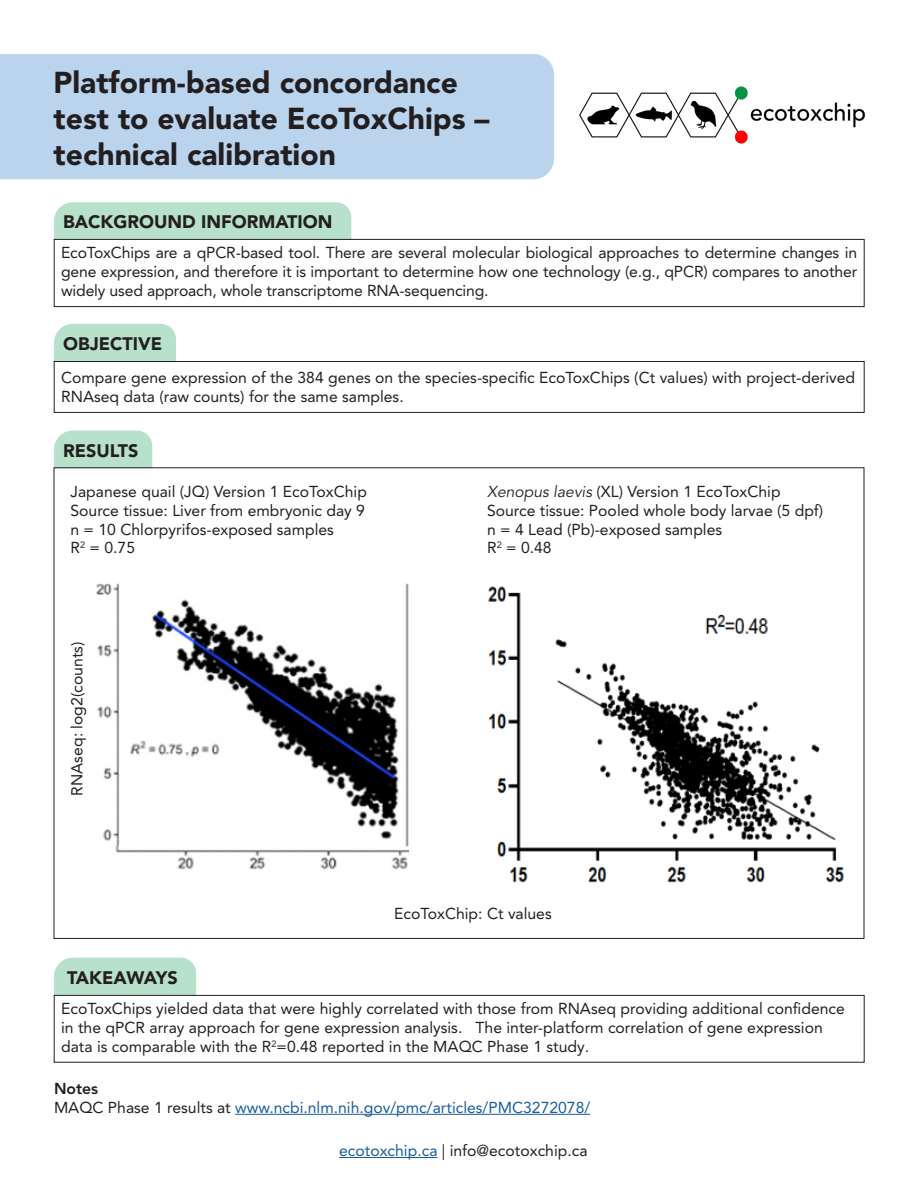
<style>
.page{position:relative;width:918px;height:1188px;background:#fff}
.page>*{position:absolute;margin:0;border:0;box-sizing:border-box;transform-origin:0 0}
.t1{font:900 30px/36px "Avenir LT Pro";color:#231f20}
.small_title{font:900 18px "Avenir LT Pro";color:#231f20}
.t2{font:15.75px/18.9px "Avenir LT Pro";color:#231f20}
.t3{font:15.75px "Avenir LT Pro";color:#175d9e}
.t4{font:800 15.75px "Avenir LT Pro";color:#231f20}
.s1{font-style:italic}
.s2{color:#231f20}
.s3{color:#175d9e}
</style>
<div class="page">
<hr style="left:339px;top:1157px;width:99px;height:1px;background:#175d9e">
<div style="left:0;top:54px;width:554px;height:125px;background:#bad4ed"></div>
<img style="left:579px;top:86px;width:286px;height:58px">
<div style="left:54px;top:202px;width:297px;height:37px;background:#b8e1cb"></div>
<div style="left:54px;top:239px;width:810px;height:68px;border:1px solid #231f20"></div>
<div style="left:54px;top:324px;width:122px;height:37px;background:#b8e1cb"></div>
<div style="left:54px;top:361px;width:810px;height:52px;border:1px solid #231f20"></div>
<div style="left:54px;top:958px;width:142px;height:37px;background:#b8e1cb"></div>
<div style="left:54px;top:995px;width:810px;height:67px;border:1px solid #231f20"></div>
<hr style="left:235px;top:1114px;width:355px;height:1px;background:#175d9e">
<svg style="left:54px;top:430px;width:98px;height:38px;background:#b8deca"></svg>
<img style="left:488px;top:586px;width:355px;height:297px">
<img style="left:96px;top:586px;width:312px;height:284px">
<p class="t1" style="left:54px;top:64px;width:438px">Platform-based concordance test to evaluate EcoToxChips – technical calibration</p>
<p class="small_title" style="left:63px;top:211px;width:271px">BACKGROUND INFORMATION</p>
<p class="t2" style="left:61px;top:243px;width:798px;text-align:justify">EcoToxChips are a qPCR-based tool. There are several molecular biological approaches to determine changes in gene expression, and therefore it is important to determine how one technology (e.g., qPCR) compares to another widely used approach, whole transcriptome RNA-sequencing.</p>
<p class="small_title" style="left:63px;top:333px;width:100px">OBJECTIVE</p>
<p class="t2" style="left:61px;top:368px;width:796px">Compare gene expression of the 384 genes on the species-specific EcoToxChips (Ct values) with project-derived<br>RNAseq data (raw counts) for the same samples.</p>
<p class="small_title" style="left:63px;top:440px;width:77px">RESULTS</p>
<p class="t2" style="left:70px;top:482px;width:298px">Japanese quail (JQ) Version 1 EcoToxChip</p>
<p class="t2" style="left:70px;top:501px;width:296px">Source tissue: Liver from embryonic day 9</p>
<p class="t2" style="left:70px;top:520px;width:265px">n = 10 Chlorpyrifos-exposed samples</p>
<p class="t2" style="left:70px;top:538px;width:66px">R<sup>2</sup> = 0.75</p>
<p class="t2" style="left:67px;top:796px;width:155px;rotate:-90deg">RNAseq: log2(counts)</p>
<p class="t2" style="left:487px;top:482px;width:295px"><span class="s1">Xenopus laevis</span> (XL) Version 1 EcoToxChip</p>
<p class="t2" style="left:487px;top:501px;width:338px">Source tissue: Pooled whole body larvae (5 dpf)</p>
<p class="t2" style="left:487px;top:520px;width:237px">n = 4 Lead (Pb)-exposed samples</p>
<p class="t2" style="left:487px;top:538px;width:66px">R<sup>2</sup> = 0.48</p>
<p class="small_title" style="left:67px;top:967px;width:112px">TAKEAWAYS</p>
<p class="t2" style="left:394px;top:904px;width:159px">EcoToxChip: Ct values</p>
<p class="t2" style="left:61px;top:999px;width:785px">EcoToxChips yielded data that were highly correlated with those from RNAseq providing additional confidence in the qPCR array approach for gene expression analysis. The inter-platform correlation of gene expression data is comparable with the R<sup>2</sup>=0.48 reported in the MAQC Phase 1 study.</p>
<p class="t4" style="left:54px;top:1079px;width:46px">Notes</p>
<p class="t3" style="left:54px;top:1098px;width:538px"><span class="s2">MAQC Phase 1 results at</span> www.ncbi.nlm.nih.gov/pmc/articles/PMC3272078/</p>
<p class="t2" style="left:339px;top:1141px;width:250px"><span class="s3">ecotoxchip.ca</span> | info@ecotoxchip.ca</p>
</div>
